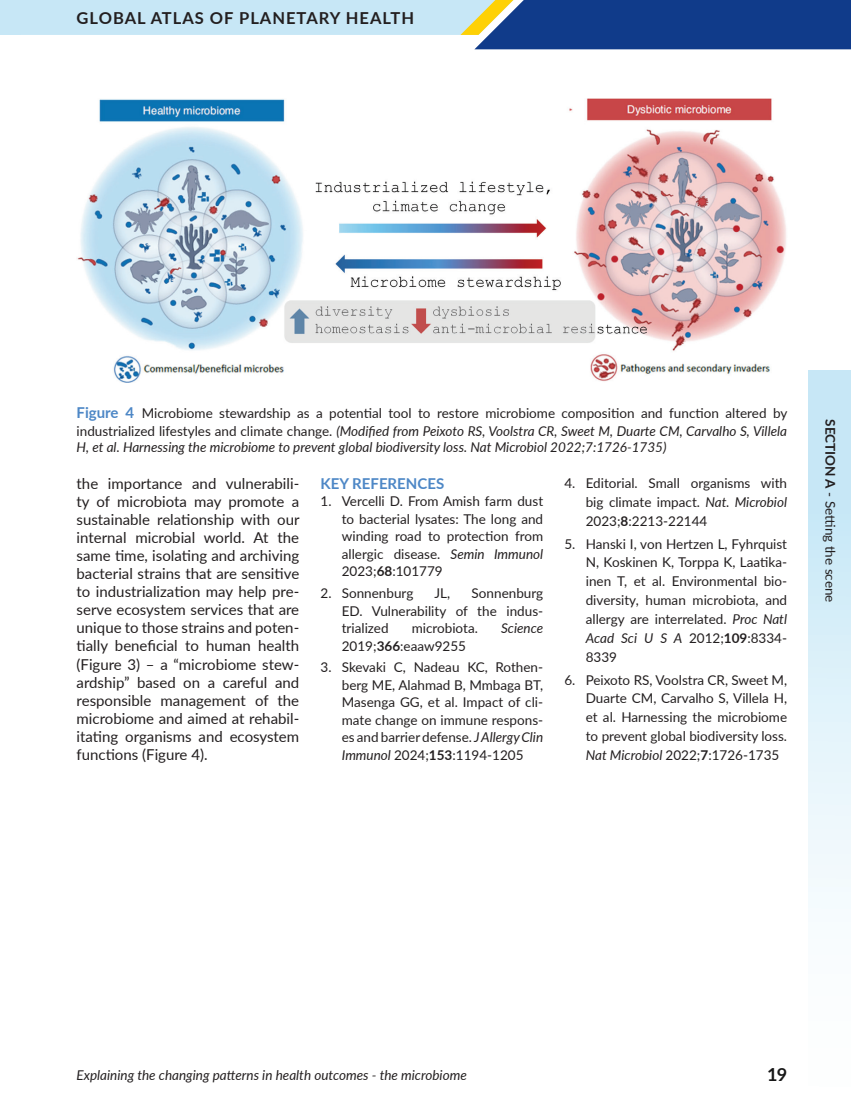
<style>
.page{position:relative;width:851px;height:1106px;background:#fff}
.page>*{position:absolute;margin:0;border:0;box-sizing:border-box;transform-origin:0 0}
.t1{font:700 18px "Lato";color:#171717}
.t2{font:700 16.5px "Lato";letter-spacing:.06em;color:#231f20}
.t3{font:15px/18px "Lato";color:#231f20;text-align:justify}
.t4{font:700 15px "Lato";color:#4d87c6}
.t5{font:13.5px/18.8px "Lato";color:#231f20;text-align:justify}
.t6{font:italic 13.5px "Lato";color:#231f20}
.s1{font-weight:700;font-size:15px;color:#4d87c6}
.s2{font-style:italic}
.s3{font-weight:700}
</style>
<div class="page">
<svg style="left:0;top:0;width:850px;height:49px"></svg>
<div style="left:808px;top:370px;width:42px;height:736px;background:linear-gradient(to bottom,#c0e4f5,#fff)"></div>
<img style="left:77px;top:99px;width:709px;height:284px">
<p class="t2" style="left:77px;top:6px;width:339px">GLOBAL ATLAS OF PLANETARY HEALTH</p>
<p class="t5" style="left:77px;top:403px;width:712px;line-height:18px"><span class="s1">Figure 4</span> Microbiome stewardship as a potential tool to restore microbiome composition and function altered by industrialized lifestyles and climate change. <span class="s2">(Modified from Peixoto RS, Voolstra CR, Sweet M, Duarte CM, Carvalho S, Villela</span></p>
<p class="t6" style="left:77px;top:438px;width:591px">H, et al. Harnessing the microbiome to prevent global biodiversity loss. Nat Microbiol 2022;7:1726-1735)</p>
<p class="t3" style="left:77px;top:474px;width:224px">the importance and vulnerabili&shy;ty of microbiota may promote a sustainable relationship with our internal microbial world. At the same time, isolating and archiving bacterial strains that are sensitive to industrialization may help pre&shy;serve ecosystem services that are unique to those strains and poten&shy;tially beneficial to human health (Figure 3) – a “microbiome stew&shy;ardship” based on a careful and responsible management of the microbiome and aimed at rehabil&shy;itating organisms and ecosystem functions (Figure 4).</p>
<p class="t4" style="left:320px;top:472px;width:125px">KEY REFERENCES</p>
<p class="t5" style="left:342px;top:492px;width:203px;line-height:17.5px;text-indent:-21px">1. Vercelli D. From Amish farm dust to bacterial lysates: The long and winding road to protection from allergic disease. <span class="s2">Semin Immunol </span>2023;<span class="s3">68</span>:101779</p>
<p class="t5" style="left:320px;top:583px;width:94px">2. Sonnenburg</p>
<p class="t5" style="left:434px;top:583px;width:17px">JL,</p>
<p class="t5" style="left:342px;top:584px;width:203px;line-height:17.5px;text-indent:130px">Sonnenburg ED. Vulnerability of the indus&shy;trialized</p>
<p class="t5" style="left:411px;top:618px;width:68px">microbiota.</p>
<p class="t6" style="left:501px;top:618px;width:44px">Science</p>
<p class="t5" style="left:342px;top:636px;width:126px">2019;<span class="s3">366</span>:eaaw9255</p>
<p class="t5" style="left:342px;top:658px;width:203px;line-height:17.5px;text-indent:-21px">3. Skevaki C, Nadeau KC, Rothen&shy;berg ME, Alahmad B, Mmbaga BT, Masenga GG, et al. Impact of cli&shy;mate change on immune respons&shy;es and barrier defense. <span class="s2">J Allergy Clin Immunol</span> 2024;<span class="s3">153</span>:1194-1205</p>
<p class="t5" style="left:585px;top:473px;width:203px;text-indent:-21px">4. Editorial. Small organisms with big climate impact. <span class="s2">Nat. Microbiol </span>2023;<span class="s3">8</span>:2213-22144</p>
<p class="t5" style="left:585px;top:533px;width:203px;text-indent:-21px">5. Hanski I, von Hertzen L, Fyhrquist N, Koskinen K, Torppa K, Laatika&shy;inen T, et al. Environmental bio&shy;diversity, human microbiota, and allergy are interrelated. <span class="s2">Proc Natl Acad Sci U S A</span> 2012;<span class="s3">109</span>:8334- 8339</p>
<p class="t5" style="left:585px;top:669px;width:203px;text-indent:-21px">6. Peixoto RS, Voolstra CR, Sweet M, Duarte CM, Carvalho S, Villela H, et al. Harnessing the microbiome to prevent global biodiversity loss.<br><span class="s2">Nat Microbiol</span> 2022;<span class="s3">7</span>:1726-1735</p>
<p class="t5" style="left:840px;top:419px;width:185px;rotate:90deg"><span class="s3">SECTION A</span> - Setting the scene</p>
<p class="t6" style="left:77px;top:1065px;width:391px">Explaining the changing patterns in health outcomes - the microbiome</p>
<h1 class="t1" style="left:767px;top:1061px;width:22px">19</h1>
</div>
